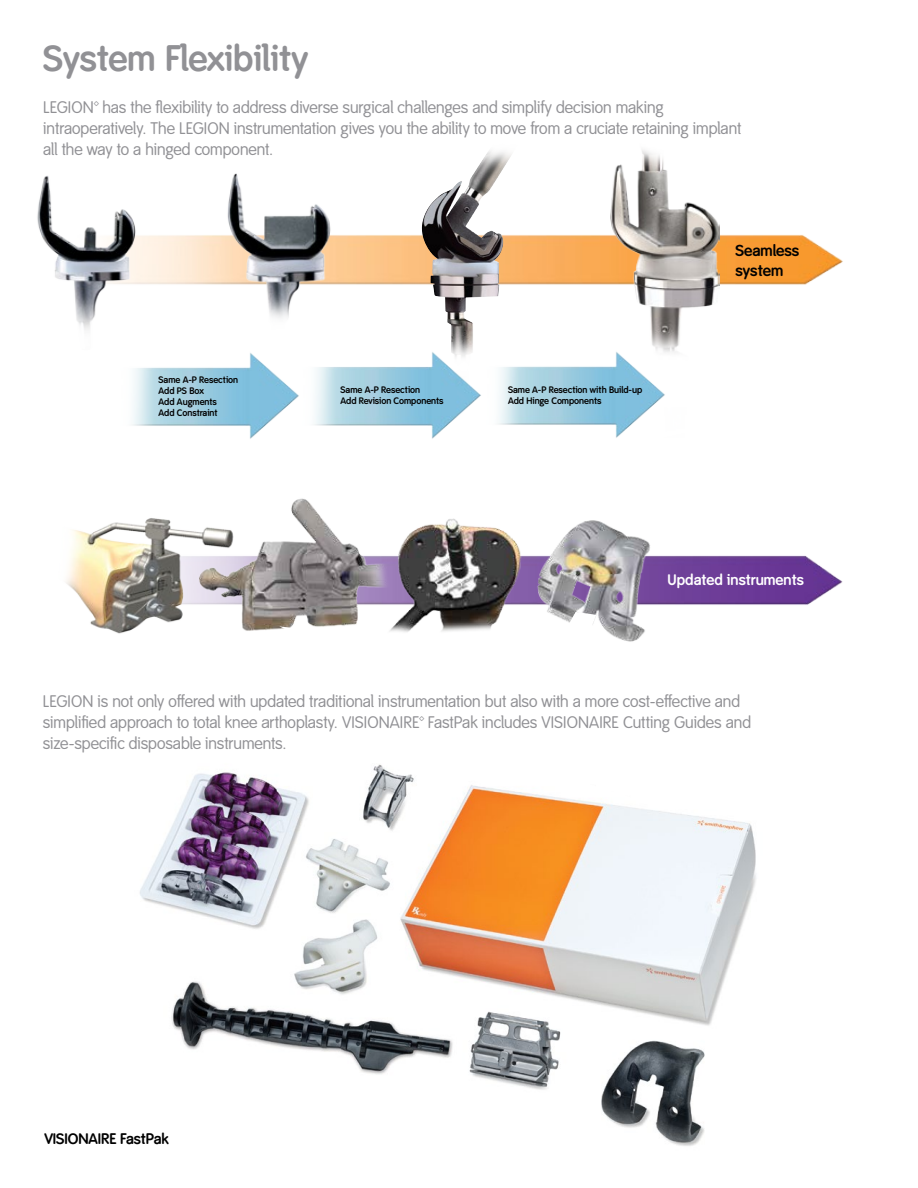
<style>
.page{position:relative;width:918px;height:1188px;background:#fff}
.page>*{position:absolute;margin:0;border:0;box-sizing:border-box;transform-origin:0 0}
.t1{font:700 36px "Smith&Nephew";color:#919195}
.t2{font:16.5px/21px "Smith&Nephew";color:#919195}
.t3{font:700 15.6px/20.5px "Smith&Nephew";color:#010101}
.t4{font:700 15px "Smith&Nephew";color:#fff}
.t5{font:700 15px "Smith&Nephew";letter-spacing:-.005em;color:#000}
.t6{font:700 9.3px/11.1px "Smith&Nephew";letter-spacing:-.005em;color:#010101}
</style>
<div class="page">
<img style="left:143px;top:210px;width:700px;height:97px">
<img style="left:37px;top:176px;width:106px;height:154px">
<img style="left:222px;top:173px;width:117px;height:145px">
<img style="left:611px;top:150px;width:108px;height:202px">
<img style="left:132px;top:353px;width:156px;height:86px">
<img style="left:288px;top:340px;width:184px;height:99px">
<img style="left:472px;top:339px;width:204px;height:99px">
<img style="left:665px;top:555px;width:178px;height:50px">
<img style="left:397px;top:518px;width:115px;height:114px">
<img style="left:512px;top:520px;width:153px;height:122px">
<img style="left:247px;top:498px;width:150px;height:133px">
<img style="left:66px;top:518px;width:181px;height:116px">
<img style="left:200px;top:616px;width:117px;height:18px">
<img style="left:563px;top:612px;width:33px;height:30px">
<img style="left:140px;top:764px;width:616px;height:382px">
<h1 class="t1" style="left:43px;top:38px;width:266px">System Flexibility</h1>
<p class="t2" style="left:43px;top:98px;width:700px">LEGION™ has the flexibility to address diverse surgical challenges and simplify decision making intraoperatively. The LEGION instrumentation gives you the ability to move from a cruciate retaining implant all the way to a hinged component.</p>
<p class="t6" style="left:159px;top:374px;width:81px">Same A-P Resection<br>Add PS Box<br>Add Augments<br>Add Constraint</p>
<p class="t6" style="left:341px;top:384px;width:104px">Same A-P Resection<br>Add Revision Components</p>
<p class="t6" style="left:508px;top:385px;width:136px">Same A-P Resection with Build-up<br>Add Hinge Components</p>
<p class="t3" style="left:736px;top:240px;width:65px">Seamless system</p>
<p class="t4" style="left:668px;top:571px;width:138px">Updated instruments</p>
<p class="t2" style="left:43px;top:691px;width:710px">LEGION is not only offered with updated traditional instrumentation but also with a more cost-effective and simplified approach to total knee arthoplasty. VISIONAIRE™ FastPak includes VISIONAIRE Cutting Guides and size-specific disposable instruments.</p>
<p class="t5" style="left:44px;top:1130px;width:126px">VISIONAIRE FastPak</p>
</div>
